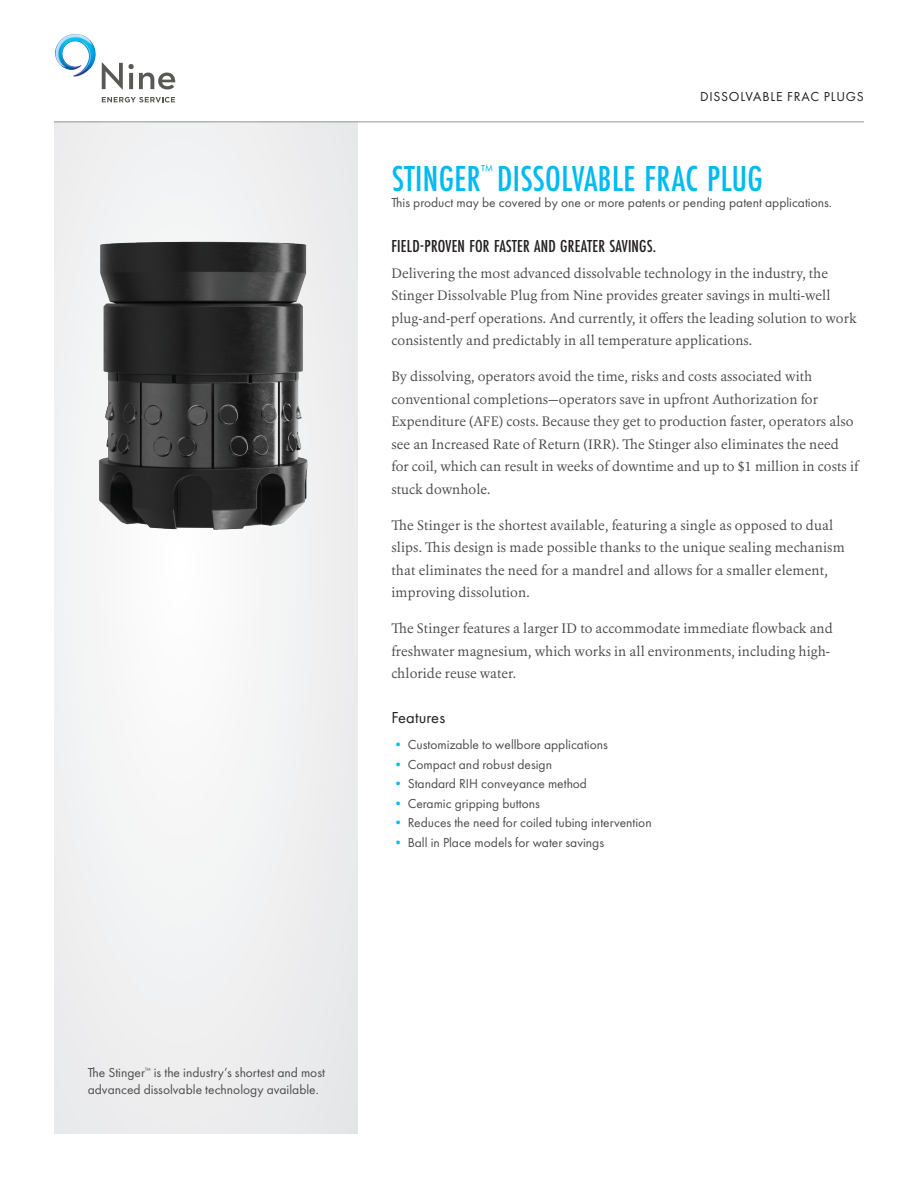
<style>
.page{position:relative;width:918px;height:1188px;background:#fff}
.page>*{position:absolute;margin:0;border:0;box-sizing:border-box;transform-origin:0 0}
.Header__25_24{font:500 37.5px "Futura PT Cond";letter-spacing:.01em;color:#00baf1}
.Subhead{font:500 18px "Futura PT Cond";letter-spacing:.01em;color:#231f20}
.Subhead_Small{font:16.5px "Futura PT";letter-spacing:.01em;color:#231f20}
.Header__25_24-2{font:16.5px "Futura PT";color:#00baf1}
.Body_Copy{font:13.5px/22.5px "Erato";letter-spacing:.005em;color:#4b4c4d}
.Description__Futura{font:13.5px/16.5px "Futura PT";color:#4b4c4d}
.Header__25_24-3{font:13.5px "Futura PT";color:#4b4c4d}
.Category_Label{font:13.5px "Futura PT";letter-spacing:.06em;color:#231f20}
.s1{color:#00baf1}
</style>
<div class="page">
<div style="left:54px;top:122px;width:304px;height:1012px;background:#f0f0f1"></div>
<hr style="left:54px;top:121px;width:810px;height:1px;background:#939598">
<svg style="left:102px;top:63px;width:21px;height:26px"></svg>
<svg style="left:129px;top:64px;width:47px;height:25px"></svg>
<svg style="left:102px;top:97px;width:73px;height:5px"></svg>
<img style="left:55px;top:34px;width:41px;height:43px">
<img style="left:99px;top:241px;width:209px;height:485px">
<p class="Category_Label" style="left:700px;top:89px;width:165px">DISSOLVABLE FRAC PLUGS</p>
<p class="Header__25_24-2" style="left:481px;top:161px;width:13px">™</p>
<p class="Header__25_24-3" style="left:392px;top:195px;width:442px">This product may be covered by one or more patents or pending patent applications.</p>
<p class="Subhead" style="left:392px;top:235px;width:266px">FIELD-PROVEN FOR FASTER AND GREATER SAVINGS.</p>
<p class="Body_Copy" style="left:392px;top:262px;width:467px">Delivering the most advanced dissolvable technology in the industry, the Stinger Dissolvable Plug from Nine provides greater savings in multi-well plug-and-perf operations. And currently, it offers the leading solution to work consistently and predictably in all temperature applications.</p>
<p class="Body_Copy" style="left:392px;top:365px;width:468px">By dissolving, operators avoid the time, risks and costs associated with conventional completions—operators save in upfront Authorization for Expenditure (AFE) costs. Because they get to production faster, operators also see an Increased Rate of Return (IRR). The Stinger also eliminates the need for coil, which can result in weeks of downtime and up to $1 million in costs if stuck downhole.</p>
<p class="Body_Copy" style="left:392px;top:514px;width:455px">The Stinger is the shortest available, featuring a single as opposed to dual slips. This design is made possible thanks to the unique sealing mechanism that eliminates the need for a mandrel and allows for a smaller element, improving dissolution.</p>
<p class="Body_Copy" style="left:392px;top:617px;width:443px">The Stinger features a larger ID to accommodate immediate flowback and freshwater magnesium, which works in all environments, including high&shy;chloride reuse water.</p>
<p class="Subhead_Small" style="left:392px;top:708px;width:55px">Features</p>
<p class="Description__Futura" style="left:392px;top:737px;width:218px"><span class="s1">•</span> Customizable to wellbore applications</p>
<p class="Description__Futura" style="left:392px;top:756px;width:162px"><span class="s1">•</span> Compact and robust design</p>
<p class="Description__Futura" style="left:392px;top:776px;width:197px"><span class="s1">•</span> Standard RIH conveyance method</p>
<p class="Description__Futura" style="left:392px;top:795px;width:150px"><span class="s1">•</span> Ceramic gripping buttons</p>
<p class="Description__Futura" style="left:392px;top:815px;width:262px"><span class="s1">•</span> Reduces the need for coiled tubing intervention</p>
<p class="Description__Futura" style="left:392px;top:834px;width:214px"><span class="s1">•</span> Ball in Place models for water savings</p>
<p class="Header__25_24" style="left:392px;top:156px;width:373px">STINGER DISSOLVABLE FRAC PLUG</p>
<p class="Description__Futura" style="left:88px;top:1064px;width:239px">The Stinger<sup>™</sup> is the industry’s shortest and most advanced dissolvable technology available.</p>
</div>
